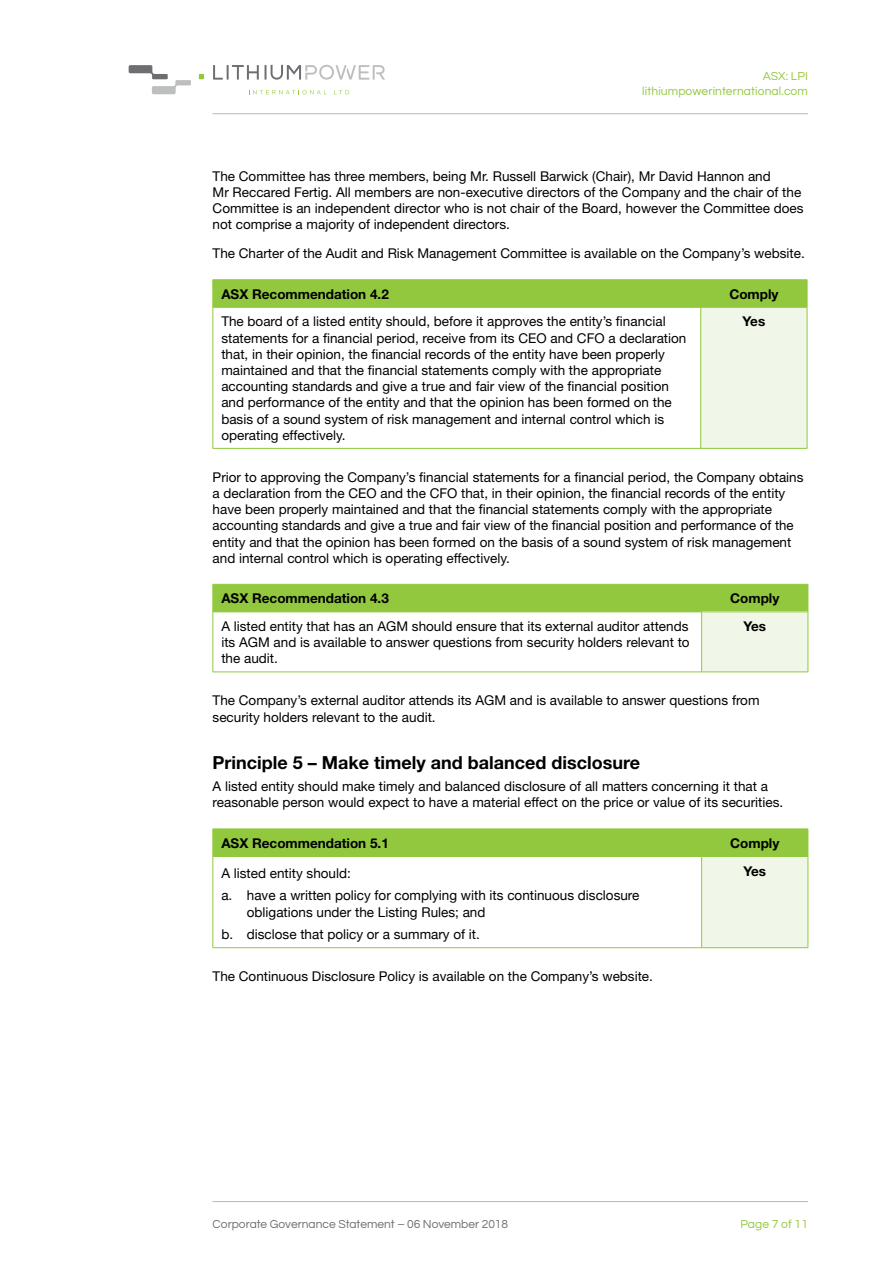
<style>
.page{position:relative;width:893px;height:1263px;background:#fff}
.page>*{position:absolute;margin:0;border:0;box-sizing:border-box;transform-origin:0 0}
.t1{font:700 18px "Helvetica Neue";color:#000}
.t2{font:13.5px/16.2px "Helvetica Neue";color:#000}
.t3{font:13.5px/22.5px "Helvetica Neue";color:#000}
.t4{font:700 13.5px "Helvetica Neue";color:#000}
.t5{font:12px/14.4px "Questrial";letter-spacing:.01em;color:#92c83e;text-align:right}
.t6{font:12px "Questrial";color:#6d6e71}
</style>
<div class="page">
<svg style="left:199px;top:74px;width:5px;height:5px"></svg>
<svg style="left:129px;top:65px;width:62px;height:29px"></svg>
<svg style="left:249px;top:90px;width:78px;height:4px"></svg>
<svg style="left:334px;top:90px;width:15px;height:4px"></svg>
<svg style="left:213px;top:65px;width:46px;height:15px"></svg>
<svg style="left:265px;top:65px;width:120px;height:15px"></svg>
<hr style="left:213px;top:113px;width:595px;height:1px;background:#b6b8ba">
<hr style="left:213px;top:1201px;width:595px;height:1px;background:#b6b8ba">
<div style="left:701px;top:307px;width:106px;height:141px;background:#f1f7e8"></div>
<hr style="left:213px;top:279px;width:488px;height:1px;background:#92c83e">
<hr style="left:701px;top:279px;width:106px;height:1px;background:#92c83e">
<div style="left:213px;top:280px;width:595px;height:27px;background:#92c83e"></div>
<hr style="left:213px;top:307px;width:488px;height:1px;background:#92c83e">
<hr style="left:213px;top:308px;width:1px;height:140px;background:#92c83e">
<hr style="left:213px;top:448px;width:488px;height:1px;background:#92c83e">
<hr style="left:701px;top:307px;width:106px;height:1px;background:#92c83e">
<hr style="left:700px;top:308px;width:1px;height:140px;background:#92c83e">
<hr style="left:807px;top:308px;width:1px;height:140px;background:#92c83e">
<hr style="left:701px;top:448px;width:106px;height:1px;background:#92c83e">
<div style="left:702px;top:612px;width:106px;height:60px;background:#f1f7e8"></div>
<div style="left:213px;top:584px;width:596px;height:28px;background:#92c83e"></div>
<hr style="left:213px;top:612px;width:489px;height:1px;background:#92c83e">
<hr style="left:213px;top:612px;width:1px;height:60px;background:#92c83e">
<hr style="left:213px;top:672px;width:489px;height:1px;background:#92c83e">
<hr style="left:702px;top:612px;width:106px;height:1px;background:#92c83e">
<hr style="left:701px;top:612px;width:1px;height:60px;background:#92c83e">
<hr style="left:808px;top:612px;width:1px;height:60px;background:#92c83e">
<hr style="left:702px;top:672px;width:106px;height:1px;background:#92c83e">
<div style="left:702px;top:856px;width:106px;height:92px;background:#f1f7e8"></div>
<hr style="left:702px;top:947px;width:106px;height:1px;background:#92c83e">
<div style="left:213px;top:829px;width:596px;height:27px;background:#92c83e"></div>
<hr style="left:702px;top:856px;width:106px;height:1px;background:#92c83e">
<hr style="left:808px;top:857px;width:1px;height:90px;background:#92c83e">
<hr style="left:213px;top:856px;width:489px;height:1px;background:#92c83e">
<hr style="left:213px;top:857px;width:1px;height:90px;background:#92c83e">
<hr style="left:701px;top:857px;width:1px;height:90px;background:#92c83e">
<hr style="left:213px;top:947px;width:489px;height:1px;background:#92c83e">
<p class="t5" style="left:642px;top:69px;width:167px">ASX: LPI lithiumpowerinternational.com</p>
<p class="t2" style="left:213px;top:168px;width:592px">The Committee has three members, being Mr. Russell Barwick (Chair), Mr David Hannon and<br>Mr Reccared Fertig. All members are non-executive directors of the Company and the chair of the Committee is an independent director who is not chair of the Board, however the Committee does not comprise a majority of independent directors.</p>
<p class="t2" style="left:213px;top:245px;width:594px">The Charter of the Audit and Risk Management Committee is available on the Company’s website.</p>
<p class="t4" style="left:221px;top:286px;width:169px">ASX Recommendation 4.2</p>
<p class="t4" style="left:729px;top:286px;width:51px">Comply</p>
<p class="t2" style="left:221px;top:313px;width:467px">The board of a listed entity should, before it approves the entity’s financial statements for a financial period, receive from its CEO and CFO a declaration that, in their opinion, the financial records of the entity have been properly maintained and that the financial statements comply with the appropriate accounting standards and give a true and fair view of the financial position and performance of the entity and that the opinion has been formed on the basis of a sound system of risk management and internal control which is operating effectively.</p>
<p class="t4" style="left:742px;top:313px;width:24px">Yes</p>
<p class="t2" style="left:213px;top:469px;width:592px">Prior to approving the Company’s financial statements for a financial period, the Company obtains a declaration from the CEO and the CFO that, in their opinion, the financial records of the entity have been properly maintained and that the financial statements comply with the appropriate accounting standards and give a true and fair view of the financial position and performance of the entity and that the opinion has been formed on the basis of a sound system of risk management and internal control which is operating effectively.</p>
<p class="t4" style="left:221px;top:590px;width:169px">ASX Recommendation 4.3</p>
<p class="t4" style="left:730px;top:590px;width:51px">Comply</p>
<p class="t2" style="left:221px;top:618px;width:470px;text-align:justify">A listed entity that has an AGM should ensure that its external auditor attends its AGM and is available to answer questions from security holders relevant to the audit.</p>
<p class="t4" style="left:743px;top:618px;width:24px">Yes</p>
<p class="t2" style="left:213px;top:692px;width:548px">The Company’s external auditor attends its AGM and is available to answer questions from security holders relevant to the audit.</p>
<h1 class="t1" style="left:213px;top:751px;width:429px">Principle 5 – Make timely and balanced disclosure</h1>
<p class="t2" style="left:213px;top:778px;width:572px">A listed entity should make timely and balanced disclosure of all matters concerning it that a reasonable person would expect to have a material effect on the price or value of its securities.</p>
<p class="t4" style="left:221px;top:835px;width:169px">ASX Recommendation 5.1</p>
<p class="t4" style="left:730px;top:835px;width:51px">Comply</p>
<p class="t3" style="left:221px;top:862px;width:420px">A listed entity should:<br>a. have a written policy for complying with its continuous disclosure</p>
<p class="t3" style="left:221px;top:901px;width:266px;text-indent:26px">obligations under the Listing Rules; and b. disclose that policy or a summary of it.</p>
<p class="t4" style="left:743px;top:862px;width:24px">Yes</p>
<p class="t2" style="left:213px;top:968px;width:442px">The Continuous Disclosure Policy is available on the Company’s website.</p>
<p class="t6" style="left:213px;top:1218px;width:297px">Corporate Governance Statement – 06 November 2018</p>
<p class="t5" style="left:740px;top:1217px;width:69px">Page 7 of 11</p>
</div>
